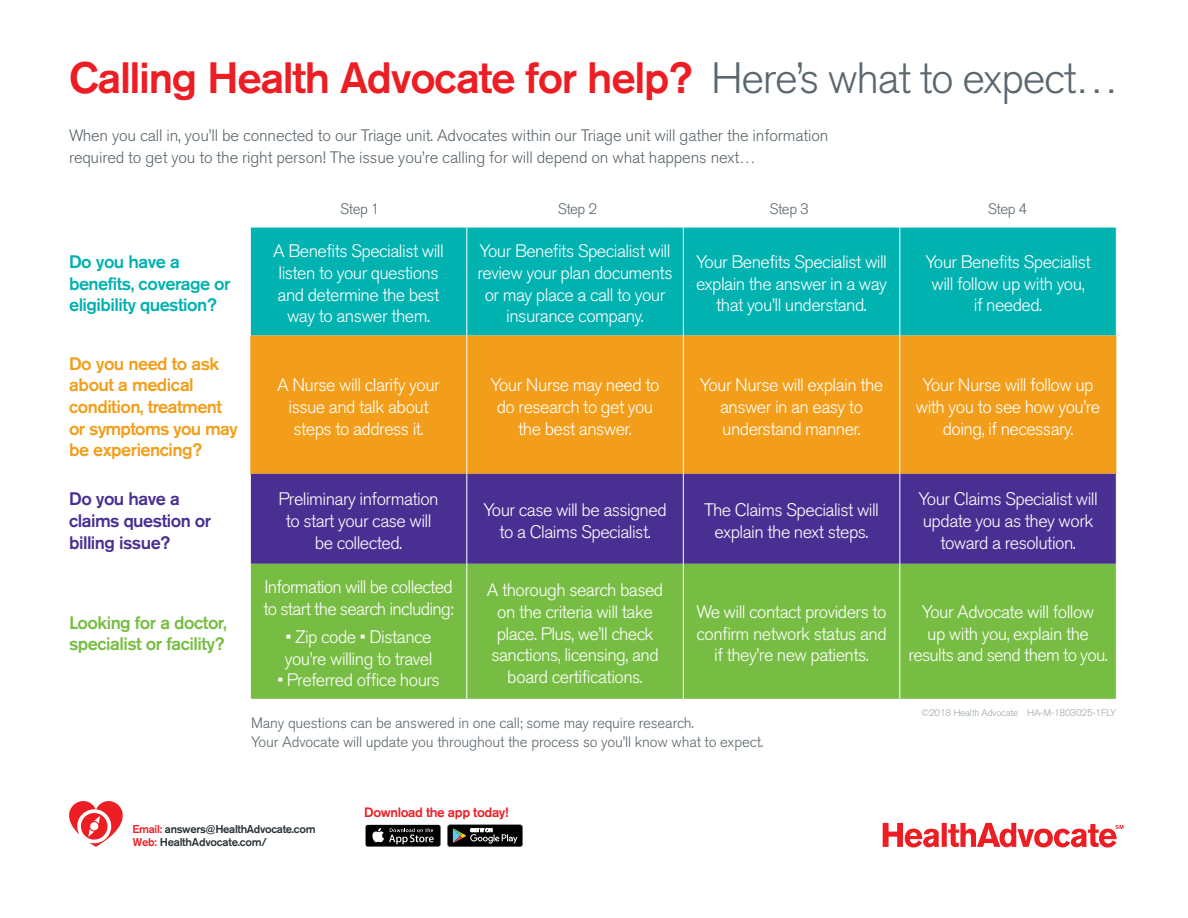
<style>
.page{position:relative;width:1188px;height:918px;background:#fff}
.page>*{position:absolute;margin:0;border:0;box-sizing:border-box;transform-origin:0 0}
.t1{font:500 43.5px "Akzidenz Grotesk BE";letter-spacing:-.03em;color:#ed1d24}
.t2{font:300 18px/21.6px "Akzidenz Grotesk BE";letter-spacing:-.03em;color:#fff;text-align:center}
.t3{font:500 18px/21.6px "Akzidenz Grotesk BE";letter-spacing:-.03em;color:#f39e1a}
.t4{font:500 18px/21.6px "Akzidenz Grotesk BE";letter-spacing:-.03em;color:#00b2b0}
.t5{font:500 18px/21.6px "Akzidenz Grotesk BE";letter-spacing:-.03em;color:#492f92}
.t6{font:500 18px/21.6px "Akzidenz Grotesk BE";letter-spacing:-.03em;color:#77bd43}
.t7{font:300 16.5px/22.5px "Akzidenz Grotesk BE";letter-spacing:-.01em;color:#5b676e}
.t8{font:300 15px/19.5px "Akzidenz Grotesk BE";letter-spacing:-.01em;color:#5b676e}
.t9{font:500 13.5px "Akzidenz Grotesk BE";letter-spacing:-.03em;color:#ed1d24}
.t10{font:500 11.25px/12.8px "Akzidenz Grotesk BE";letter-spacing:-.03em;color:#273137}
.t11{font:300 9.75px "Akzidenz Grotesk BE";letter-spacing:-.02em;color:#9da8ae}
.s1{font-weight:300;color:#5b676e}
.s2{color:#ed1d24}
</style>
<div class="page">
<svg style="left:883px;top:823px;width:240px;height:25px"></svg>
<div style="left:251px;top:228px;width:865px;height:108px;background:#00b2b0"></div>
<div style="left:250px;top:336px;width:866px;height:138px;background:#f39e1a"></div>
<div style="left:251px;top:474px;width:865px;height:90px;background:#492f92"></div>
<div style="left:251px;top:564px;width:865px;height:135px;background:#77bd43"></div>
<hr style="left:466px;top:228px;width:1px;height:108px;background:#fff">
<hr style="left:683px;top:228px;width:1px;height:108px;background:#fff">
<hr style="left:899px;top:228px;width:1px;height:108px;background:#fff">
<hr style="left:466px;top:336px;width:1px;height:138px;background:#fff">
<hr style="left:683px;top:336px;width:1px;height:138px;background:#fff">
<hr style="left:899px;top:336px;width:1px;height:138px;background:#fff">
<hr style="left:466px;top:474px;width:1px;height:90px;background:#fff">
<hr style="left:683px;top:474px;width:1px;height:90px;background:#fff">
<hr style="left:899px;top:474px;width:1px;height:90px;background:#fff">
<hr style="left:466px;top:564px;width:1px;height:135px;background:#fff">
<hr style="left:683px;top:564px;width:1px;height:135px;background:#fff">
<hr style="left:899px;top:564px;width:1px;height:135px;background:#fff">
<svg style="left:69px;top:801px;width:54px;height:46px"></svg>
<div style="left:365px;top:825px;width:76px;height:22px;background:#262727;border-radius:3px"></div>
<div style="left:366px;top:825px;width:74px;height:21px;background:#000;border-radius:2px"></div>
<svg style="left:372px;top:828px;width:62px;height:16px"></svg>
<svg style="left:447px;top:825px;width:76px;height:22px;background:#303231"></svg>
<h1 class="t1" style="left:69px;top:51px;width:1051px">Calling Health Advocate for help? <span class="s1">Here’s what to expect…</span></h1>
<p class="t7" style="left:69px;top:124px;width:761px">When you call in, you’ll be connected to our Triage unit. Advocates within our Triage unit will gather the information required to get you to the right person! The issue you’re calling for will depend on what happens next…</p>
<p class="t8" style="left:340px;top:199px;width:41px">Step 1</p>
<p class="t8" style="left:558px;top:199px;width:41px">Step 2</p>
<p class="t8" style="left:769px;top:199px;width:41px">Step 3</p>
<p class="t8" style="left:988px;top:199px;width:41px">Step 4</p>
<p class="t4" style="left:69px;top:251px;width:163px">Do you have a benefits, coverage or eligibility question?</p>
<p class="t2" style="left:273px;top:241px;width:172px">A Benefits Specialist will listen to your questions and determine the best way to answer them.</p>
<p class="t2" style="left:478px;top:241px;width:197px">Your Benefits Specialist will review your plan documents or may place a call to your insurance company.</p>
<p class="t2" style="left:696px;top:252px;width:193px">Your Benefits Specialist will explain the answer in a way that you’ll understand.</p>
<p class="t2" style="left:925px;top:252px;width:167px">Your Benefits Specialist will follow up with you, if needed.</p>
<p class="t3" style="left:69px;top:352px;width:170px">Do you need to ask about a medical condition, treatment or symptoms you may be experiencing?</p>
<p class="t2" style="left:277px;top:375px;width:164px">A Nurse will clarify your issue and talk about steps to address it.</p>
<p class="t2" style="left:491px;top:375px;width:170px">Your Nurse may need to do research to get you the best answer.</p>
<p class="t2" style="left:700px;top:375px;width:185px">Your Nurse will explain the answer in an easy to understand manner.</p>
<p class="t2" style="left:916px;top:375px;width:186px">Your Nurse will follow up with you to see how you’re doing, if necessary.</p>
<p class="t5" style="left:69px;top:488px;width:144px">Do you have a claims question or billing issue?</p>
<p class="t2" style="left:279px;top:489px;width:162px">Preliminary information to start your case will be collected.</p>
<p class="t2" style="left:483px;top:500px;width:185px">Your case will be assigned to a Claims Specialist.</p>
<p class="t2" style="left:704px;top:500px;width:176px">The Claims Specialist will explain the next steps.</p>
<p class="t2" style="left:918px;top:489px;width:181px">Your Claims Specialist will update you as they work toward a resolution.</p>
<p class="t6" style="left:69px;top:611px;width:159px">Looking for a doctor, specialist or facility?</p>
<p class="t2" style="left:263px;top:576px;width:192px;text-align:left">Information will be collected to start the search including:</p>
<p class="t2" style="left:285px;top:626px;width:149px;text-align:left">• Zip code • Distance you’re willing to travel</p>
<p class="t2" style="left:277px;top:669px;width:164px">• Preferred office hours</p>
<p class="t2" style="left:487px;top:580px;width:178px">A thorough search based on the criteria will take place. Plus, we’ll check sanctions, licensing, and board certifications.</p>
<p class="t2" style="left:696px;top:601px;width:192px">We will contact providers to confirm network status and if they’re new patients.</p>
<p class="t2" style="left:909px;top:601px;width:201px">Your Advocate will follow<br>up with you, explain the results and send them to you.</p>
<p class="t8" style="left:251px;top:713px;width:514px">Many questions can be answered in one call; some may require research.<br>Your Advocate will update you throughout the process so you’ll know what to expect.</p>
<p class="t9" style="left:364px;top:804px;width:146px">Download the app today!</p>
<p class="t11" style="left:921px;top:708px;width:197px">©2018 Health Advocate HA-M-1803025-1FLY</p>
<p class="t10" style="left:133px;top:822px;width:185px"><span class="s2">Email:</span> answers@HealthAdvocate.com<br><span class="s2">Web:</span> HealthAdvocate.com/</p>
</div>
